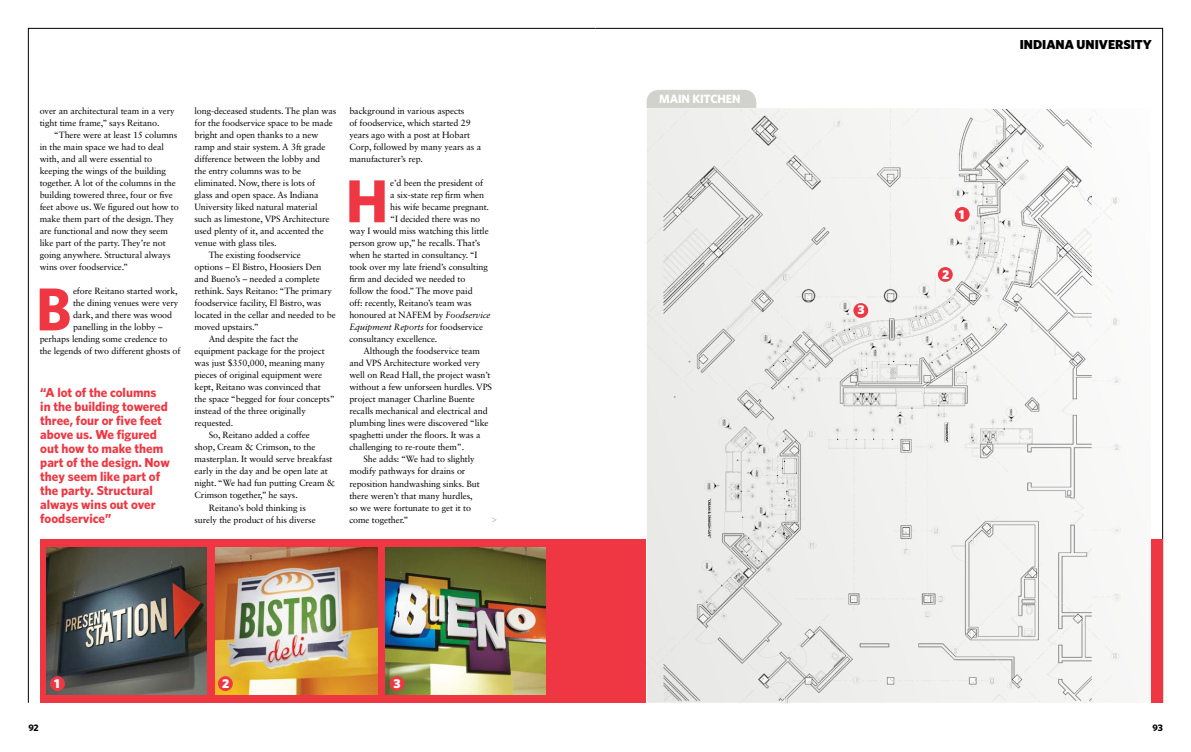
<style>
.page{position:relative;width:1191px;height:752px;background:#fff}
.page>*{position:absolute;margin:0;border:0;box-sizing:border-box;transform-origin:0 0}
.t1{font:700 60.6px "Whitney";color:#ef3743}
.t2{font:700 13px/14px "Whitney";color:#ef3743}
.t3{font:900 13px "Whitney";color:#000}
.t4{font:900 12.9px "Whitney";color:#fff}
.t5{font:700 12px "Whitney";letter-spacing:-.01em;color:#fff}
.t6{font:700 9.5px "Whitney";color:#000}
.t7{font:9.5px "Whitney";color:#a8a9a0}
.t8{font:9px/12px "Sabon LT Std";letter-spacing:-.01em;color:#000}
.t9{font:italic 9px "Sabon LT Std";letter-spacing:-.01em;color:#000}
.s1{font-style:italic}
.s2{font-style:normal}
</style>
<div class="page">
<svg style="left:28px;top:28px;width:568px;height:675px"></svg>
<div style="left:40px;top:539px;width:1122px;height:163px;background:#ef3743"></div>
<div style="left:646px;top:90px;width:110px;height:31px;background:#d2d2cc;border-radius:12px"></div>
<img style="left:646px;top:109px;width:505px;height:594px">
<img style="left:215px;top:547px;width:162px;height:147px">
<img style="left:46px;top:547px;width:161px;height:147px">
<div style="left:50px;top:675px;width:15px;height:15px;background:#ef3743;border-radius:50%"></div>
<div style="left:218px;top:675px;width:15px;height:15px;background:#ef3743;border-radius:50%"></div>
<div style="left:954px;top:207px;width:15px;height:15px;background:#ef3743;border-radius:50%"></div>
<div style="left:938px;top:267px;width:14px;height:15px;background:#ef3743;border-radius:50%"></div>
<div style="left:853px;top:303px;width:15px;height:15px;background:#ef3743;border-radius:50%"></div>
<img style="left:386px;top:547px;width:160px;height:147px">
<div style="left:389px;top:675px;width:15px;height:15px;background:#ef3743;border-radius:50%"></div>
<p class="t8" style="left:40px;top:105px;width:136px">over an architectural team in a very tight time frame,” says Reitano.</p>
<p class="t8" style="left:40px;top:129px;width:141px;text-indent:14px">“There were at least 15 columns in the main space we had to deal with, and all were essential to keeping the wings of the building together. A lot of the columns in the building towered three, four or five feet above us. We figured out how to make them part of the design. They are functional and now they seem like part of the party. They’re not going anywhere. Structural always wins over foodservice.”</p>
<h1 class="t1" style="left:36px;top:268px;width:37px">B</h1>
<p class="t8" style="left:73px;top:285px;width:106px">efore Reitano started work,</p>
<p class="t8" style="left:73px;top:297px;width:107px">the dining venues were very</p>
<p class="t8" style="left:73px;top:309px;width:101px">dark, and there was wood</p>
<p class="t8" style="left:73px;top:321px;width:91px">panelling in the lobby –</p>
<p class="t8" style="left:40px;top:333px;width:129px">perhaps lending some credence to</p>
<p class="t8" style="left:40px;top:345px;width:142px">the legends of two different ghosts of</p>
<h2 class="t2" style="left:40px;top:384px;width:131px">“A lot of the columns in the building towered three, four or five feet above us. We figured out how to make them part of the design. Now they seem like part of the party. Structural always wins out over foodservice”</h2>
<p class="t8" style="left:194px;top:105px;width:143px">long-deceased students. The plan was</p>
<p class="t8" style="left:194px;top:117px;width:140px">for the foodservice space to be made</p>
<p class="t8" style="left:194px;top:129px;width:125px">bright and open thanks to a new</p>
<p class="t8" style="left:194px;top:141px;width:132px">ramp and stair system. A 3ft grade</p>
<p class="t8" style="left:194px;top:153px;width:127px">difference between the lobby and</p>
<p class="t8" style="left:194px;top:165px;width:108px">the entry columns was to be</p>
<p class="t8" style="left:194px;top:177px;width:122px">eliminated. Now, there is lots of</p>
<p class="t8" style="left:194px;top:189px;width:126px">glass and open space. As Indiana</p>
<p class="t8" style="left:194px;top:201px;width:125px">University liked natural material</p>
<p class="t8" style="left:194px;top:213px;width:136px">such as limestone, VPS Architecture</p>
<p class="t8" style="left:194px;top:225px;width:131px">used plenty of it, and accented the</p>
<p class="t8" style="left:194px;top:237px;width:84px">venue with glass tiles.</p>
<p class="t8" style="left:209px;top:249px;width:93px">The existing foodservice</p>
<p class="t8" style="left:194px;top:261px;width:128px">options – El Bistro, Hoosiers Den</p>
<p class="t8" style="left:194px;top:273px;width:127px">and Bueno’s – needed a complete</p>
<p class="t8" style="left:194px;top:285px;width:139px">rethink. Says Reitano: “The primary</p>
<p class="t8" style="left:194px;top:297px;width:128px">foodservice facility, El Bistro, was</p>
<p class="t8" style="left:194px;top:309px;width:143px">located in the cellar and needed to be</p>
<p class="t8" style="left:194px;top:321px;width:66px">moved upstairs.”</p>
<p class="t8" style="left:209px;top:333px;width:91px">And despite the fact the</p>
<p class="t8" style="left:194px;top:345px;width:132px">equipment package for the project</p>
<p class="t8" style="left:194px;top:357px;width:132px">was just $350,000, meaning many</p>
<p class="t8" style="left:194px;top:369px;width:129px">pieces of original equipment were</p>
<p class="t8" style="left:194px;top:381px;width:128px">kept, Reitano was convinced that</p>
<p class="t8" style="left:194px;top:393px;width:142px">the space “begged for four concepts”</p>
<p class="t8" style="left:194px;top:405px;width:113px">instead of the three originally</p>
<p class="t8" style="left:194px;top:417px;width:40px">requested.</p>
<p class="t8" style="left:209px;top:429px;width:102px">So, Reitano added a coffee</p>
<p class="t8" style="left:194px;top:441px;width:122px">shop, Cream &amp; Crimson, to the</p>
<p class="t8" style="left:194px;top:453px;width:140px">masterplan. It would serve breakfast</p>
<p class="t8" style="left:194px;top:465px;width:135px">early in the day and be open late at</p>
<p class="t8" style="left:194px;top:477px;width:142px">night. “We had fun putting Cream &amp;</p>
<p class="t8" style="left:194px;top:489px;width:105px">Crimson together,” he says.</p>
<p class="t8" style="left:209px;top:501px;width:99px">Reitano’s bold thinking is</p>
<p class="t8" style="left:194px;top:513px;width:123px">surely the product of his diverse</p>
<p class="t8" style="left:349px;top:105px;width:133px">background in various aspects<br>of foodservice, which started 29 years ago with a post at Hobart<br>Corp, followed by many years as a manufacturer’s rep.</p>
<h1 class="t1" style="left:345px;top:160px;width:44px">H</h1>
<p class="t8" style="left:390px;top:177px;width:94px">e’d been the president of</p>
<p class="t8" style="left:390px;top:189px;width:95px">a six-state rep firm when</p>
<p class="t8" style="left:390px;top:201px;width:100px">his wife became pregnant.</p>
<p class="t8" style="left:390px;top:213px;width:92px">“I decided there was no</p>
<p class="t8" style="left:349px;top:225px;width:141px">way I would miss watching this little</p>
<p class="t8" style="left:349px;top:237px;width:132px">person grow up,” he recalls. That’s</p>
<p class="t8" style="left:349px;top:249px;width:130px">when he started in consultancy. “I</p>
<p class="t8" style="left:349px;top:261px;width:140px">took over my late friend’s consulting</p>
<p class="t8" style="left:349px;top:273px;width:118px">firm and decided we needed to</p>
<p class="t8" style="left:349px;top:285px;width:125px">follow the food.” The move paid</p>
<p class="t8" style="left:349px;top:297px;width:124px">off: recently, Reitano’s team was</p>
<p class="t8" style="left:349px;top:309px;width:143px">honoured at NAFEM by <span class="s1">Foodservice</span></p>
<p class="t9" style="left:349px;top:322px;width:135px">Equipment Reports <span class="s2">for foodservice</span></p>
<p class="t8" style="left:349px;top:333px;width:90px">consultancy excellence.</p>
<p class="t8" style="left:363px;top:345px;width:118px">Although the foodservice team</p>
<p class="t8" style="left:349px;top:357px;width:133px">and VPS Architecture worked very</p>
<p class="t8" style="left:349px;top:369px;width:143px">well on Read Hall, the project wasn’t</p>
<p class="t8" style="left:349px;top:381px;width:144px">without a few unforseen hurdles. VPS</p>
<p class="t8" style="left:349px;top:393px;width:127px">project manager Charline Buente</p>
<p class="t8" style="left:349px;top:405px;width:140px">recalls mechanical and electrical and</p>
<p class="t8" style="left:349px;top:417px;width:141px">plumbing lines were discovered “like</p>
<p class="t8" style="left:349px;top:429px;width:133px">spaghetti under the floors. It was a</p>
<p class="t8" style="left:349px;top:441px;width:116px">challenging to re-route them”.</p>
<p class="t8" style="left:363px;top:453px;width:113px">She adds: “We had to slightly</p>
<p class="t8" style="left:349px;top:465px;width:118px">modify pathways for drains or</p>
<p class="t8" style="left:349px;top:477px;width:132px">reposition handwashing sinks. But</p>
<p class="t8" style="left:349px;top:489px;width:125px">there weren’t that many hurdles,</p>
<p class="t8" style="left:349px;top:501px;width:123px">so we were fortunate to get it to</p>
<p class="t8" style="left:349px;top:513px;width:61px">come together.”</p>
<p class="t7" style="left:491px;top:512px;width:7px">&gt;</p>
<h3 class="t4" style="left:54px;top:674px;width:7px">1</h3>
<h3 class="t4" style="left:222px;top:674px;width:9px">2</h3>
<h3 class="t4" style="left:394px;top:674px;width:9px">3</h3>
<h3 class="t5" style="left:659px;top:91px;width:83px">MAIN KITCHEN</h3>
<h3 class="t4" style="left:857px;top:301px;width:9px">3</h3>
<h2 class="t3" style="left:1019px;top:36px;width:134px">INDIANA UNIVERSITY</h2>
<h3 class="t4" style="left:959px;top:205px;width:7px">1</h3>
<h3 class="t4" style="left:942px;top:265px;width:9px">2</h3>
<p class="t6" style="left:28px;top:720px;width:12px">92</p>
<p class="t6" style="left:1152px;top:720px;width:12px">93</p>
</div>
